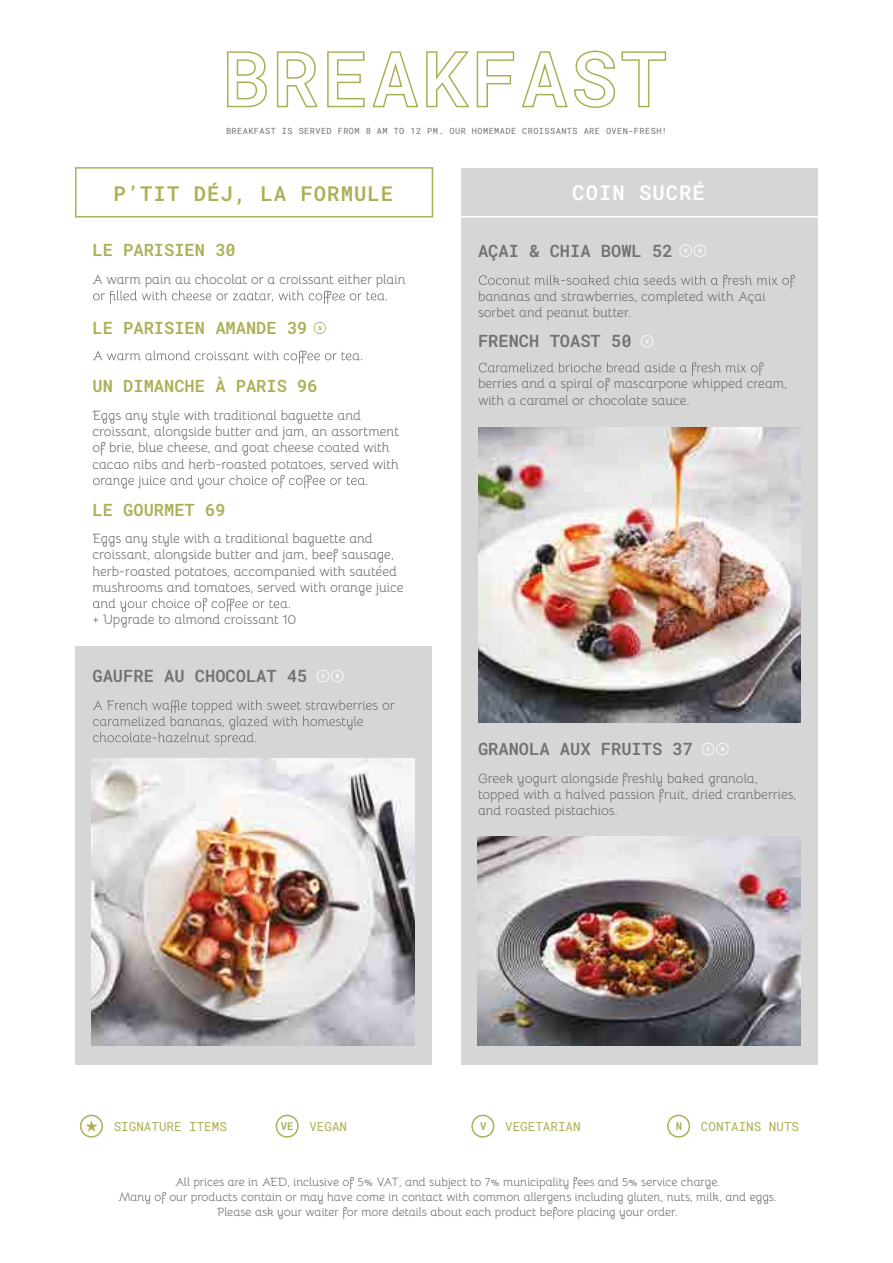
<style>
.page{position:relative;width:893px;height:1263px;background:#fff}
.page>*{position:absolute;margin:0;border:0;box-sizing:border-box;transform-origin:0 0}
.t1{font:600 20.55px "Roboto Mono";letter-spacing:.05em;color:#adaf56}
.t2{font:600 20.55px "Roboto Mono";letter-spacing:.05em;color:#fff}
.t3{font:600 17.1px "Roboto Mono";color:#747173}
.t4{font:600 17.1px "Roboto Mono";color:#adaf56}
.t5{font:13.5px/16.2px "Bellota";color:#706f6f}
.t6{font:12.6px "Roboto Mono";color:#adaf56}
.t7{font:12px/15px "Bellota";letter-spacing:-.01em;color:#706f6f;text-align:center}
.t8{font:600 10.8px "Roboto Mono";color:#adaf56}
.t9{font:8.55px "Roboto Mono";letter-spacing:.05em;color:#747173}
.s1{font-weight:600;font-size:10.8px}
</style>
<div class="page">
<div style="left:461px;top:168px;width:356px;height:896px;background:#d6d6d6"></div>
<div style="left:75px;top:646px;width:357px;height:418px;background:#d6d6d6"></div>
<div style="left:75px;top:167px;width:358px;height:51px;border:2px solid #adaf56"></div>
<hr style="left:459px;top:216px;width:360px;height:2px;background:#fff">
<svg style="left:93px;top:290px;width:294px;height:14px"></svg>
<svg style="left:93px;top:475px;width:274px;height:14px"></svg>
<svg style="left:93px;top:700px;width:301px;height:46px"></svg>
<svg style="left:93px;top:598px;width:197px;height:14px"></svg>
<img style="left:92px;top:759px;width:322px;height:287px">
<div style="left:471px;top:1115px;width:23px;height:23px;border:2px solid #adaf56;border-radius:50%"></div>
<div style="left:276px;top:1115px;width:23px;height:23px;border:2px solid #adaf56;border-radius:50%"></div>
<div style="left:667px;top:1115px;width:23px;height:23px;border:2px solid #adaf56;border-radius:50%"></div>
<div style="left:80px;top:1115px;width:23px;height:23px;border:2px solid #adaf56;border-radius:50%"></div>
<svg style="left:86px;top:1120px;width:12px;height:12px"></svg>
<svg style="left:226px;top:51px;width:41px;height:57px"></svg>
<svg style="left:276px;top:51px;width:42px;height:57px"></svg>
<svg style="left:327px;top:51px;width:38px;height:57px"></svg>
<svg style="left:372px;top:51px;width:47px;height:57px"></svg>
<svg style="left:426px;top:51px;width:89px;height:57px"></svg>
<svg style="left:521px;top:50px;width:146px;height:58px"></svg>
<svg style="left:93px;top:350px;width:269px;height:14px"></svg>
<svg style="left:314px;top:322px;width:12px;height:12px"></svg>
<img style="left:478px;top:427px;width:322px;height:296px">
<img style="left:478px;top:837px;width:322px;height:209px">
<svg style="left:479px;top:362px;width:285px;height:14px"></svg>
<svg style="left:641px;top:335px;width:12px;height:13px"></svg>
<svg style="left:702px;top:743px;width:27px;height:12px"></svg>
<svg style="left:479px;top:275px;width:316px;height:13px"></svg>
<svg style="left:679px;top:244px;width:27px;height:13px"></svg>
<svg style="left:317px;top:670px;width:27px;height:12px"></svg>
<p class="t9" style="left:226px;top:125px;width:443px">BREAKFAST IS SERVED FROM 8 AM TO 12 PM. OUR HOMEMADE CROISSANTS ARE OVEN-FRESH!</p>
<h1 class="t1" style="left:114px;top:179px;width:281px">P’TIT DÉJ, LA FORMULE</h1>
<h1 class="t2" style="left:572px;top:178px;width:134px">COIN SUCRÉ</h1>
<p class="t4" style="left:92px;top:238px;width:145px">LE PARISIEN 30</p>
<p class="t5" style="left:92px;top:270px;width:315px">A warm pain au chocolat or a croissant either plain</p>
<p class="t3" style="left:478px;top:239px;width:196px">AÇAI &amp; CHIA BOWL 52</p>
<p class="t5" style="left:478px;top:287px;width:289px">bananas and strawberries, completed with Açai sorbet and peanut butter.</p>
<p class="t4" style="left:92px;top:316px;width:217px">LE PARISIEN AMANDE 39</p>
<p class="t3" style="left:478px;top:330px;width:155px">FRENCH TOAST 50</p>
<p class="t5" style="left:478px;top:375px;width:311px">berries and a spiral of mascarpone whipped cream, with a caramel or chocolate sauce.</p>
<p class="t4" style="left:92px;top:374px;width:227px">UN DIMANCHE À PARIS 96</p>
<p class="t5" style="left:92px;top:406px;width:308px">Eggs any style with traditional baguette and croissant, alongside butter and jam, an assortment of brie, blue cheese, and goat cheese coated with cacao nibs and herb-roasted potatoes, served with</p>
<p class="t4" style="left:92px;top:498px;width:135px">LE GOURMET 69</p>
<p class="t5" style="left:92px;top:529px;width:313px">Eggs any style with a traditional baguette and croissant, alongside butter and jam, beef sausage, herb-roasted potatoes, accompanied with sautéed mushrooms and tomatoes, served with orange juice</p>
<p class="t5" style="left:92px;top:610px;width:205px">+ Upgrade to almond croissant 10</p>
<p class="t3" style="left:92px;top:664px;width:217px">GAUFRE AU CHOCOLAT 45</p>
<p class="t3" style="left:478px;top:737px;width:217px">GRANOLA AUX FRUITS 37</p>
<p class="t5" style="left:478px;top:769px;width:320px">Greek yogurt alongside freshly baked granola, topped with a halved passion fruit, dried cranberries, and roasted pistachios.</p>
<p class="t6" style="left:114px;top:1118px;width:115px">SIGNATURE ITEMS</p>
<p class="t6" style="left:281px;top:1118px;width:68px"><span class="s1">VE</span> VEGAN</p>
<p class="t8" style="left:480px;top:1119px;width:8px">V</p>
<p class="t6" style="left:505px;top:1118px;width:77px">VEGETARIAN</p>
<p class="t8" style="left:676px;top:1119px;width:8px">N</p>
<p class="t6" style="left:701px;top:1118px;width:100px">CONTAINS NUTS</p>
<p class="t7" style="left:118px;top:1173px;width:660px">All prices are in AED, inclusive of 5% VAT, and subject to 7% municipality fees and 5% service charge.<br>Many of our products contain or may have come in contact with common allergens including gluten, nuts, milk, and eggs.<br>Please ask your waiter for more details about each product before placing your order.</p>
</div>
